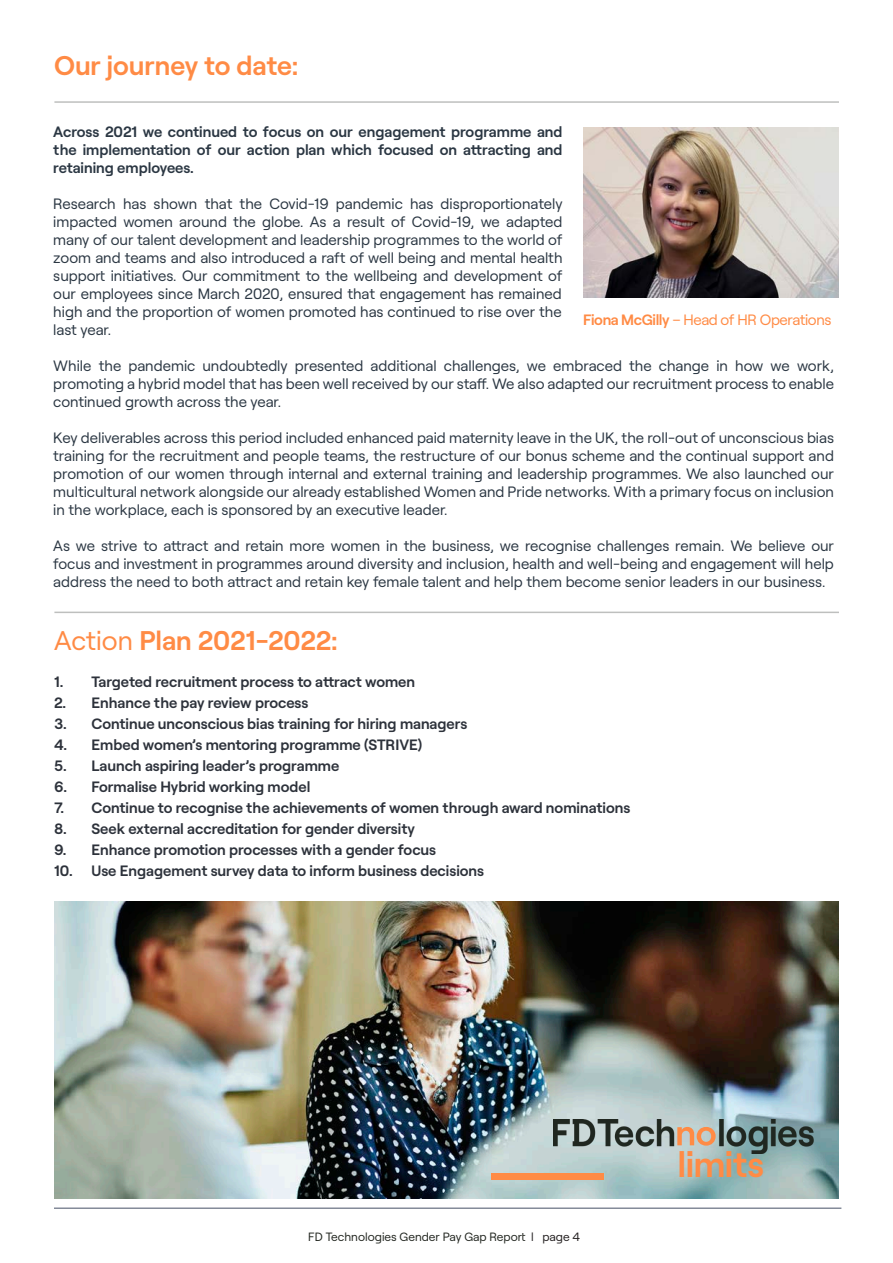
<style>
.page{position:relative;width:893px;height:1263px;background:#fff}
.page>*{position:absolute;margin:0;border:0;box-sizing:border-box;transform-origin:0 0}
.t1{font:600 36px "Roobert";letter-spacing:-.015em;color:#ff8b45}
.BODY{font:600 27px "Roobert";color:#ff8b45}
.BODY-2{font:15px/18px "Roobert";color:#2b3743;text-align:justify}
.BODY-3{font:600 15px "Roobert";color:#2d323b}
.BODY-4{font:600 15px/18px "Roobert";color:#2b3743;text-align:justify}
.t2{font:15px "Roobert";letter-spacing:-.025em;color:#ff8b45}
.BODY-5{font:12px "Roobert";color:#222620}
.s1{font-weight:600}
.s2{font-weight:400}
.s3{color:#231f20}
</style>
<div class="page">
<hr style="left:54px;top:1207px;width:787px;height:2px;background:#848b99">
<img style="left:584px;top:128px;width:255px;height:170px">
<hr style="left:54px;top:101px;width:785px;height:2px;background:#bebfbe">
<hr style="left:54px;top:612px;width:785px;height:1px;background:#bebfbe">
<img style="left:55px;top:902px;width:783px;height:296px">
<div style="left:491px;top:1173px;width:112px;height:6px;background:#ff8b45"></div>
<svg style="left:677px;top:1127px;width:39px;height:18px"></svg>
<img style="left:553px;top:1120px;width:122px;height:33px">
<img style="left:718px;top:1120px;width:95px;height:33px">
<p class="BODY" style="left:54px;top:44px;width:246px">Our journey to date:</p>
<p class="BODY-4" style="left:53px;top:122px;width:511px">Across 2021 we continued to focus on our engagement programme and the implementation of our action plan which focused on attracting and retaining employees.</p>
<p class="BODY-2" style="left:53px;top:194px;width:511px">Research has shown that the Covid-19 pandemic has disproportionately impacted women around the globe. As a result of Covid-19, we adapted many of our talent development and leadership programmes to the world of zoom and teams and also introduced a raft of well being and mental health support initiatives. Our commitment to the wellbeing and development of our employees since March 2020, ensured that engagement has remained high and the proportion of women promoted has continued to rise over the last year.</p>
<p class="BODY-2" style="left:53px;top:356px;width:782px">While the pandemic undoubtedly presented additional challenges, we embraced the change in how we work, promoting a hybrid model that has been well received by our staff. We also adapted our recruitment process to enable continued growth across the year.</p>
<p class="BODY-2" style="left:53px;top:428px;width:782px">Key deliverables across this period included enhanced paid maternity leave in the UK, the roll-out of unconscious bias training for the recruitment and people teams, the restructure of our bonus scheme and the continual support and promotion of our women through internal and external training and leadership programmes. We also launched our multicultural network alongside our already established Women and Pride networks. With a primary focus on inclusion in the workplace, each is sponsored by an executive leader.</p>
<p class="BODY-2" style="left:53px;top:536px;width:782px">As we strive to attract and retain more women in the business, we recognise challenges remain. We believe our focus and investment in programmes around diversity and inclusion, health and well-being and engagement will help address the need to both attract and retain key female talent and help them become senior leaders in our business.</p>
<p class="t2" style="left:583px;top:309px;width:250px"><span class="s1">Fiona McGilly</span> – Head of HR Operations</p>
<p class="BODY" style="left:54px;top:619px;width:285px"><span class="s2">Action</span> Plan 2021-2022:</p>
<p class="BODY-3" style="left:54px;top:670px;width:363px">1. Targeted recruitment process to attract women</p>
<p class="BODY-3" style="left:54px;top:691px;width:256px">2. Enhance the pay review process</p>
<p class="BODY-3" style="left:54px;top:712px;width:415px">3. Continue unconscious bias training for hiring managers</p>
<p class="BODY-3" style="left:54px;top:733px;width:370px">4. Embed women’s mentoring programme (STRIVE)</p>
<p class="BODY-3" style="left:54px;top:754px;width:287px">5. Launch aspiring leader’s programme</p>
<p class="BODY-3" style="left:54px;top:775px;width:258px">6. Formalise Hybrid working model</p>
<p class="BODY-3" style="left:54px;top:796px;width:578px">7. Continue to recognise the achievements of women through award nominations</p>
<p class="BODY-3" style="left:54px;top:817px;width:362px">8. Seek external accreditation for gender diversity</p>
<p class="BODY-3" style="left:54px;top:838px;width:384px">9. Enhance promotion processes with a gender focus</p>
<p class="BODY-3" style="left:54px;top:859px;width:432px">10. Use Engagement survey data to inform business decisions</p>
<p class="BODY-5" style="left:308px;top:1227px;width:274px">FD Technologies Gender Pay Gap Report <span class="s3">l page 4</span></p>
<p class="t1" style="left:678px;top:1136px;width:88px">limits</p>
</div>
